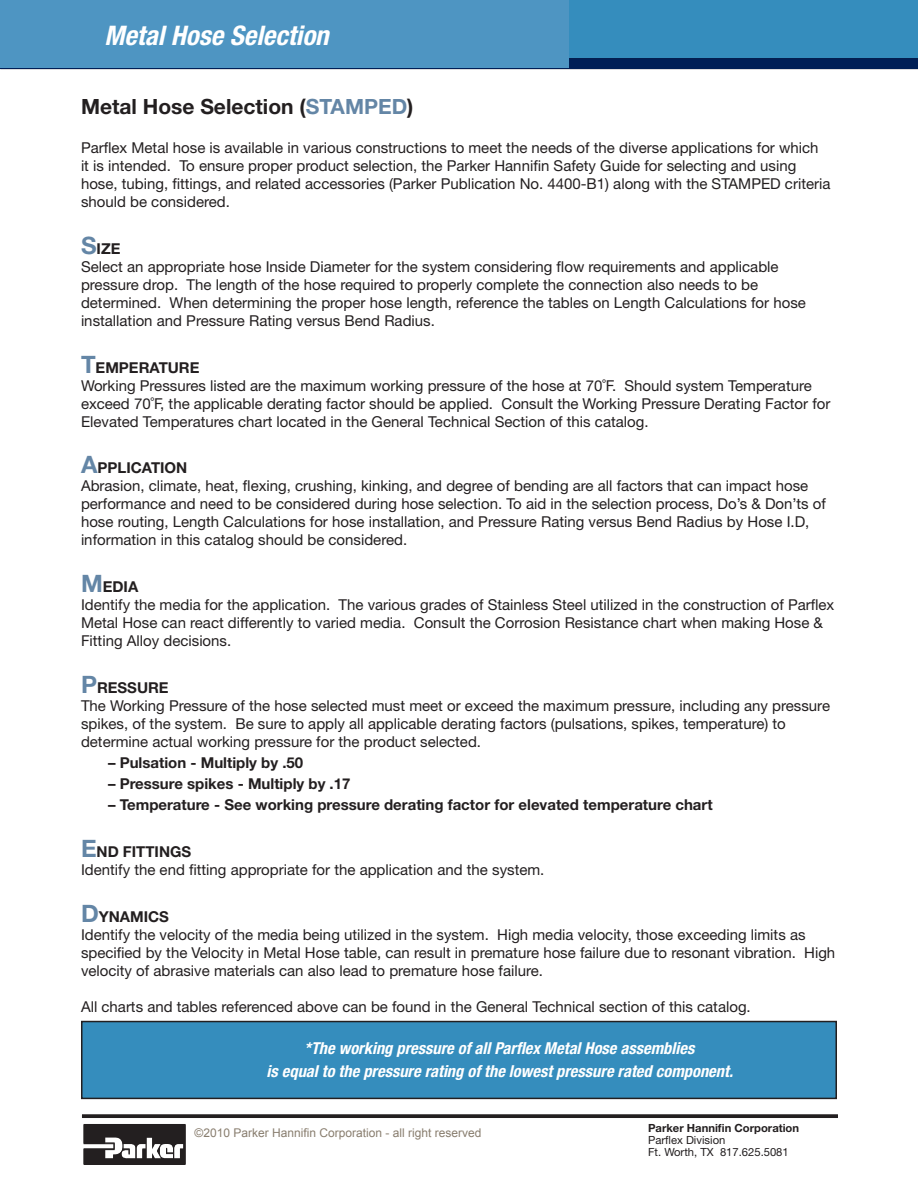
<style>
.page{position:relative;width:918px;height:1188px;background:#fff}
.page>*{position:absolute;margin:0;border:0;box-sizing:border-box;transform-origin:0 0}
.Color_Block{font:italic 700 condensed 27px "Helvetica Neue LT Std";color:#fff}
.Headlines_and_Part_N{font:700 21px "Helvetica Neue LT Std";color:#231f20}
.t1{font:italic 700 condensed 16.5px/22.5px "Helvetica Neue LT Std";color:#fff;text-align:center}
.Paragraph_Body_text{font:15px/18px "Helvetica Neue LT Std";color:#231f20}
.Paragraph_Body_text-2{font:700 15px "Helvetica Neue LT Std";color:#231f20}
.Paragraph_Subheads{font:700 15px "Helvetica Neue LT Std";color:#231f20}
.t2{font:12px "Arial";color:#887d6e}
.t3{font:11.25px/12px "Helvetica Neue LT Std";color:#231f20}
.t4{font:700 11.25px "Helvetica Neue LT Std";color:#231f20}
.s1{color:#6486a6}
.s2{font-size:24px;color:#6486a6}
</style>
<div class="page">
<div style="left:0;top:16px;width:918px;height:53px;background:#001f56"></div>
<div style="left:0;top:0;width:918px;height:57px;background:#358dbd"></div>
<hr style="left:82px;top:1115px;width:756px;height:3px;background:#231f20">
<div style="left:0;top:0;width:569px;height:68px;background:#4e95c2"></div>
<svg style="left:84px;top:1124px;width:102px;height:40px"></svg>
<hr style="left:82px;top:1114px;width:756px;height:3px;background:#231f20">
<div style="left:82px;top:1022px;width:754px;height:76px;background:#358dbd"></div>
<div style="left:81px;top:1021px;width:756px;height:78px;border:2px solid #231f20"></div>
<p class="Color_Block" style="left:105px;top:19px;width:226px">Metal Hose Selection</p>
<p class="Headlines_and_Part_N" style="left:81px;top:94px;width:334px">Metal Hose Selection (<span class="s1">STAMPED</span>)</p>
<p class="Paragraph_Body_text" style="left:81px;top:138px;width:751px">Parflex Metal hose is available in various constructions to meet the needs of the diverse applications for which<br>it is intended. To ensure proper product selection, the Parker Hannifin Safety Guide for selecting and using hose, tubing, fittings, and related accessories (Parker Publication No. 4400-B1) along with the STAMPED criteria should be considered.</p>
<p class="Paragraph_Subheads" style="left:81px;top:239px;width:41px"><span class="s2">S</span>IZE</p>
<p class="Paragraph_Body_text" style="left:81px;top:257px;width:726px">Select an appropriate hose Inside Diameter for the system considering flow requirements and applicable pressure drop. The length of the hose required to properly complete the connection also needs to be determined. When determining the proper hose length, reference the tables on Length Calculations for hose installation and Pressure Rating versus Bend Radius.</p>
<p class="Paragraph_Subheads" style="left:81px;top:358px;width:120px"><span class="s2">T</span>EMPERATURE</p>
<p class="Paragraph_Body_text" style="left:81px;top:376px;width:751px">Working Pressures listed are the maximum working pressure of the hose at 70˚F. Should system Temperature exceed 70˚F, the applicable derating factor should be applied. Consult the Working Pressure Derating Factor for<br>Elevated Temperatures chart located in the General Technical Section of this catalog.</p>
<p class="Paragraph_Subheads" style="left:81px;top:459px;width:108px"><span class="s2">A</span>PPLICATION</p>
<p class="Paragraph_Body_text" style="left:81px;top:477px;width:746px">Abrasion, climate, heat, flexing, crushing, kinking, and degree of bending are all factors that can impact hose performance and need to be considered during hose selection. To aid in the selection process, Do’s &amp; Don’ts of hose routing, Length Calculations for hose installation, and Pressure Rating versus Bend Radius by Hose I.D, information in this catalog should be considered.</p>
<p class="Paragraph_Subheads" style="left:81px;top:578px;width:59px"><span class="s2">M</span>EDIA</p>
<p class="Paragraph_Body_text" style="left:81px;top:596px;width:755px">Identify the media for the application. The various grades of Stainless Steel utilized in the construction of Parflex<br>Metal Hose can react differently to varied media. Consult the Corrosion Resistance chart when making Hose &amp;<br>Fitting Alloy decisions.</p>
<p class="Paragraph_Subheads" style="left:81px;top:678px;width:89px"><span class="s2">P</span>RESSURE</p>
<p class="Paragraph_Body_text" style="left:81px;top:696px;width:751px">The Working Pressure of the hose selected must meet or exceed the maximum pressure, including any pressure spikes, of the system. Be sure to apply all applicable derating factors (pulsations, spikes, temperature) to determine actual working pressure for the product selected.</p>
<p class="Paragraph_Body_text-2" style="left:108px;top:753px;width:197px">– Pulsation - Multiply by .50</p>
<p class="Paragraph_Body_text-2" style="left:108px;top:774px;width:244px">– Pressure spikes - Multiply by .17</p>
<p class="Paragraph_Body_text-2" style="left:108px;top:795px;width:606px">– Temperature - See working pressure derating factor for elevated temperature chart</p>
<p class="Paragraph_Subheads" style="left:81px;top:842px;width:112px"><span class="s2">E</span>ND FITTINGS</p>
<p class="Paragraph_Body_text" style="left:81px;top:860px;width:465px">Identify the end fitting appropriate for the application and the system.</p>
<p class="Paragraph_Subheads" style="left:81px;top:907px;width:90px"><span class="s2">D</span>YNAMICS</p>
<p class="Paragraph_Body_text" style="left:81px;top:925px;width:756px">Identify the velocity of the media being utilized in the system. High media velocity, those exceeding limits as specified by the Velocity in Metal Hose table, can result in premature hose failure due to resonant vibration. High velocity of abrasive materials can also lead to premature hose failure.</p>
<p class="Paragraph_Body_text" style="left:81px;top:997px;width:671px">All charts and tables referenced above can be found in the General Technical section of this catalog.</p>
<p class="t1" style="left:267px;top:1038px;width:468px">*The working pressure of all Parflex Metal Hose assemblies<br>is equal to the pressure rating of the lowest pressure rated component.</p>
<p class="t2" style="left:195px;top:1125px;width:288px">©2010 Parker Hannifin Corporation - all right reserved</p>
<p class="t4" style="left:648px;top:1121px;width:153px">Parker Hannifin Corporation</p>
<p class="t3" style="left:648px;top:1134px;width:142px">Parflex Division<br>Ft. Worth, TX 817.625.5081</p>
</div>
